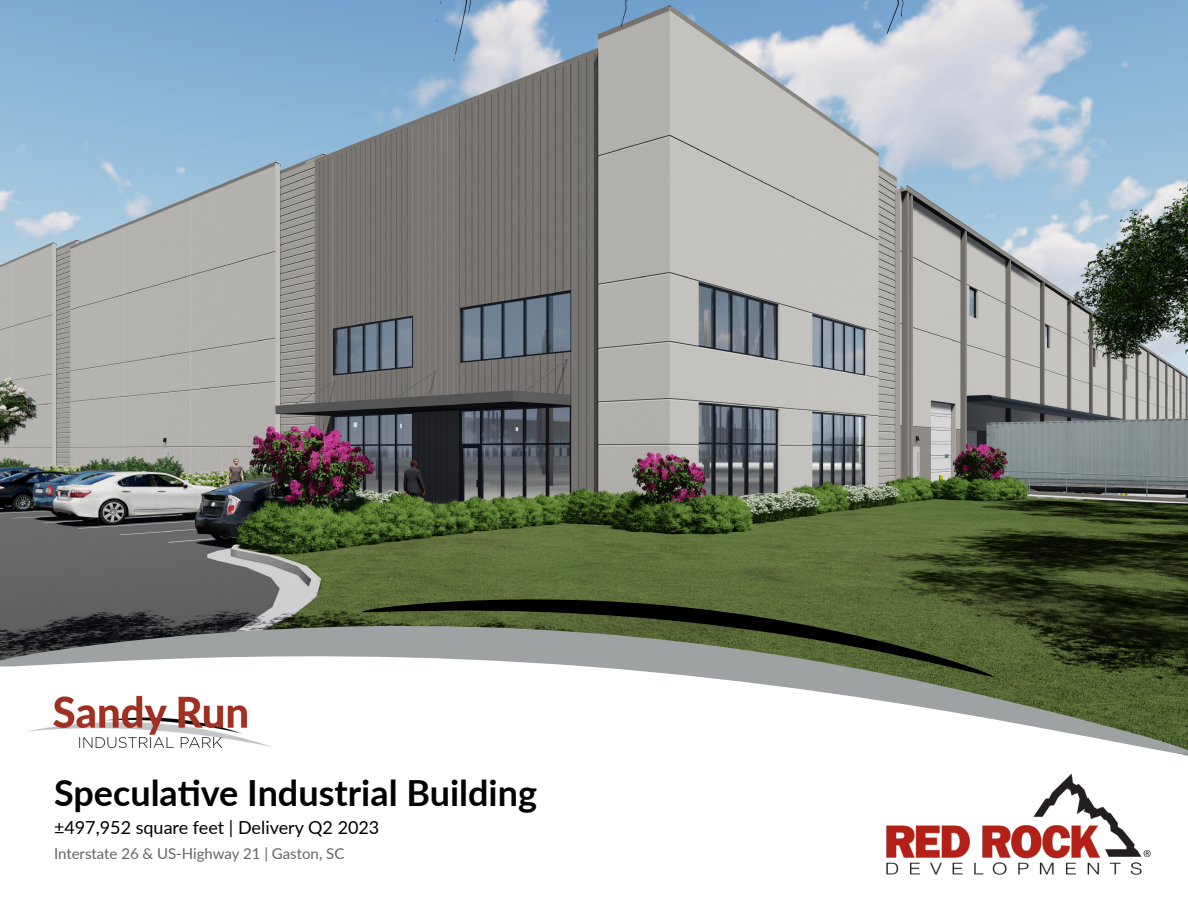
<style>
.page{position:relative;width:1188px;height:918px;background:#fff}
.page>*{position:absolute;margin:0;border:0;box-sizing:border-box;transform-origin:0 0}
.t1{font:700 36px "Lato";color:#000}
.t2{font:18px "Lato";color:#000}
.t3{font:15px "Lato";color:#636466}
</style>
<div class="page">
<img style="left:0;top:0;width:1188px;height:620px">
<svg style="left:0;top:620px;width:1188px;height:136px"></svg>
<svg style="left:362px;top:591px;width:632px;height:89px;background:#6f7960"></svg>
<img style="left:27px;top:692px;width:248px;height:56px">
<img style="left:886px;top:773px;width:265px;height:102px">
<h1 class="t1" style="left:54px;top:766px;width:485px">Speculative Industrial Building</h1>
<p class="t2" style="left:54px;top:815px;width:327px">±497,952 square feet | Delivery Q2 2023</p>
<p class="t3" style="left:54px;top:843px;width:292px">Interstate 26 &amp; US-Highway 21 | Gaston, SC</p>
</div>
